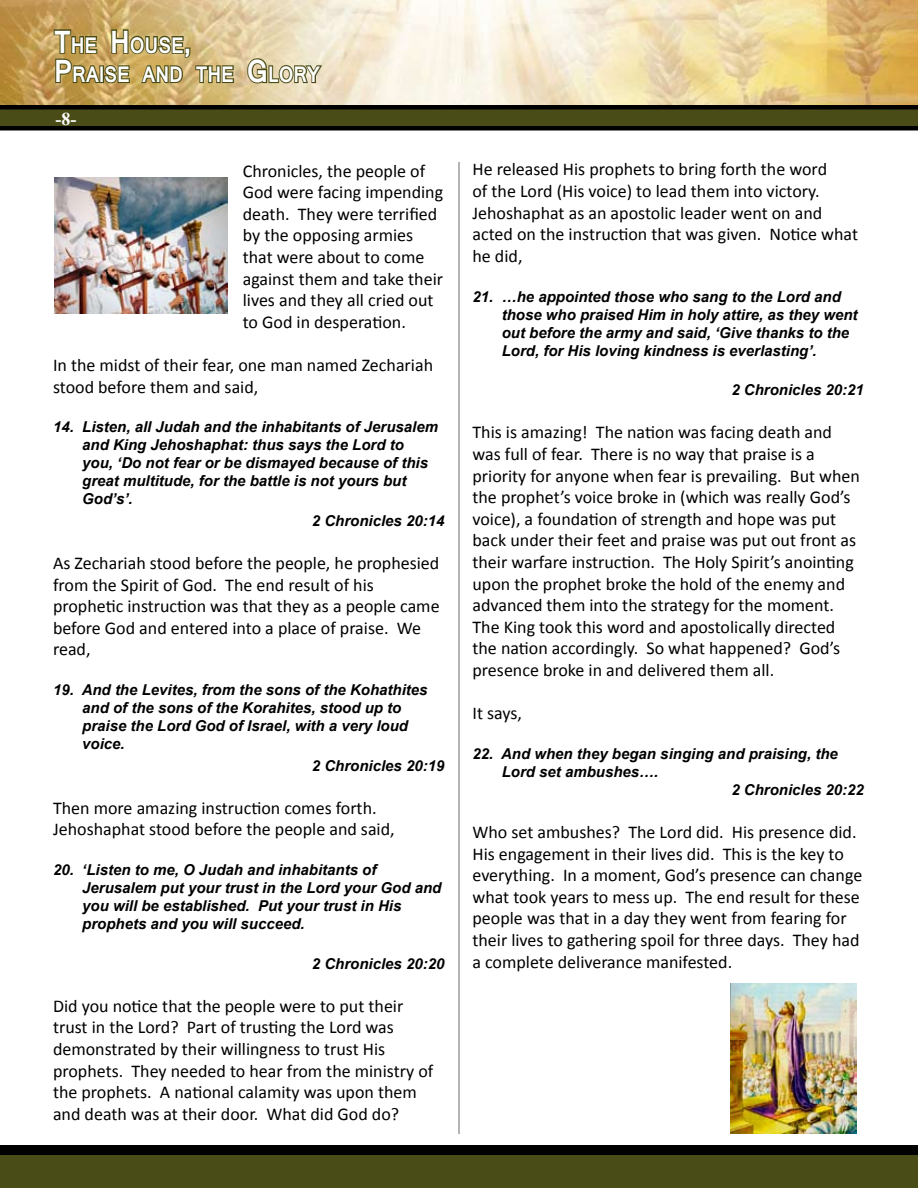
<style>
.page{position:relative;width:918px;height:1188px;background:#fff}
.page>*{position:absolute;margin:0;border:0;box-sizing:border-box;transform-origin:0 0}
.t1{font:700 21.15px/29.2px "Mangal";color:#fff;scale:.85 1}
.t2{font:18px/21.6px "Calibri";color:#000}
.t3{font:700 18px "Times New Roman";color:#fff}
.t4{font:italic 700 15px/18px "Arial";color:#000}
.s1{font-size:30.15px}
</style>
<div class="page">
<div style="left:0;top:1152px;width:918px;height:36px;background:#494c17"></div>
<div style="left:0;top:1145px;width:918px;height:10px;background:#000"></div>
<hr style="left:458px;top:162px;width:2px;height:972px;background:#9b9c9f">
<img style="left:54px;top:177px;width:174px;height:137px">
<img style="left:0;top:0;width:918px;height:105px">
<svg style="left:0;top:105px;width:918px;height:25px;background:#30320f"></svg>
<img style="left:731px;top:984px;width:126px;height:150px">
<svg style="left:53px;top:28px;width:182px;height:57px;background:#a59153"></svg>
<svg style="left:246px;top:57px;width:78px;height:28px;background:#aca47c"></svg>
<p class="t1" style="left:54px;top:30px;width:315px"><span class="s1">T</span>HE <span class="s1">H</span>OUSE<span class="s1">,<br>P</span>RAISE AND THE <span class="s1">G</span>LORY</p>
<p class="t3" style="left:56px;top:106px;width:22px">-8-</p>
<p class="t2" style="left:243px;top:160px;width:202px">Chronicles, the people of<br>God were facing impending death. They were terrified by the opposing armies that were about to come against them and take their lives and they all cried out to God in desperation.</p>
<p class="t2" style="left:53px;top:354px;width:382px">In the midst of their fear, one man named Zechariah stood before them and said,</p>
<p class="t4" style="left:82px;top:418px;width:357px;text-indent:-29px">14. Listen, all Judah and the inhabitants of Jerusalem and King Jehoshaphat: thus says the Lord to you, ‘Do not fear or be dismayed because of this great multitude, for the battle is not yours but God’s’.</p>
<p class="t4" style="left:312px;top:512px;width:134px">2 Chronicles 20:14</p>
<p class="t2" style="left:53px;top:552px;width:388px">As Zechariah stood before the people, he prophesied from the Spirit of God. The end result of his prophetic instruction was that they as a people came before God and entered into a place of praise. We read,</p>
<p class="t4" style="left:82px;top:681px;width:347px;text-indent:-29px">19. And the Levites, from the sons of the Kohathites and of the sons of the Korahites, stood up to praise the Lord God of Israel, with a very loud voice.</p>
<p class="t4" style="left:312px;top:757px;width:134px">2 Chronicles 20:19</p>
<p class="t2" style="left:53px;top:797px;width:343px">Then more amazing instruction comes forth.<br>Jehoshaphat stood before the people and said,</p>
<p class="t4" style="left:82px;top:861px;width:361px;text-indent:-29px">20. ‘Listen to me, O Judah and inhabitants of Jerusalem put your trust in the Lord your God and you will be established. Put your trust in His prophets and you will succeed.</p>
<p class="t4" style="left:312px;top:955px;width:134px">2 Chronicles 20:20</p>
<p class="t2" style="left:53px;top:995px;width:382px">Did you notice that the people were to put their trust in the Lord? Part of trusting the Lord was demonstrated by their willingness to trust His prophets. They needed to hear from the ministry of the prophets. A national calamity was upon them and death was at their door. What did God do?</p>
<p class="t2" style="left:473px;top:159px;width:387px">He released His prophets to bring forth the word<br>of the Lord (His voice) to lead them into victory.<br>Jehoshaphat as an apostolic leader went on and acted on the instruction that was given. Notice what he did,</p>
<p class="t4" style="left:502px;top:288px;width:357px;text-indent:-29px">21. …he appointed those who sang to the Lord and those who praised Him in holy attire, as they went out before the army and said, ‘Give thanks to the Lord, for His loving kindness is everlasting’.</p>
<p class="t4" style="left:731px;top:381px;width:134px">2 Chronicles 20:21</p>
<p class="t2" style="left:472px;top:422px;width:389px">This is amazing! The nation was facing death and was full of fear. There is no way that praise is a priority for anyone when fear is prevailing. But when the prophet’s voice broke in (which was really God’s voice), a foundation of strength and hope was put back under their feet and praise was put out front as their warfare instruction. The Holy Spirit’s anointing upon the prophet broke the hold of the enemy and advanced them into the strategy for the moment.<br>The King took this word and apostolically directed the nation accordingly. So what happened? God’s presence broke in and delivered them all.</p>
<p class="t2" style="left:472px;top:702px;width:51px">It says,</p>
<p class="t4" style="left:472px;top:745px;width:367px">22. And when they began singing and praising, the</p>
<p class="t4" style="left:502px;top:763px;width:158px">Lord set ambushes….</p>
<p class="t4" style="left:731px;top:781px;width:134px">2 Chronicles 20:22</p>
<p class="t2" style="left:472px;top:821px;width:391px">Who set ambushes? The Lord did. His presence did.<br>His engagement in their lives did. This is the key to everything. In a moment, God’s presence can change what took years to mess up. The end result for these people was that in a day they went from fearing for their lives to gathering spoil for three days. They had a complete deliverance manifested.</p>
</div>
